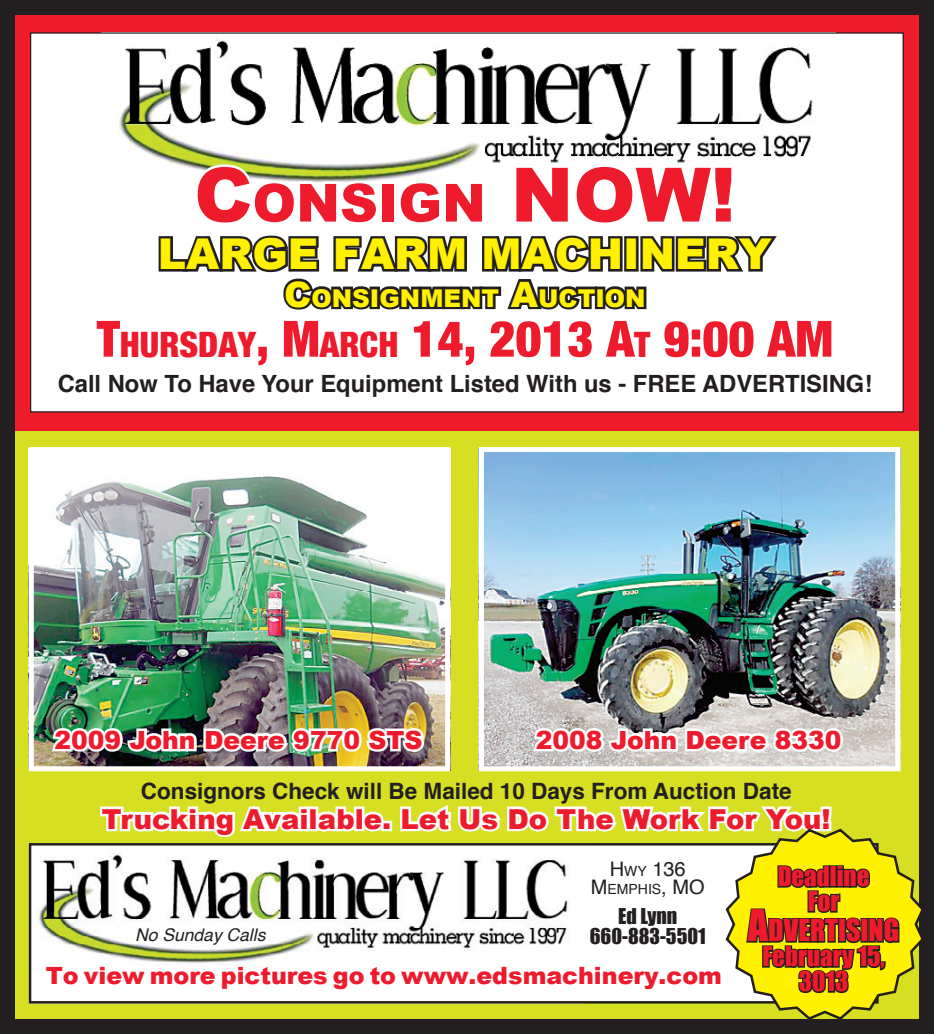
<style>
.page{position:relative;width:934px;height:1034px;background:#fff}
.page>*{position:absolute;margin:0;border:0;box-sizing:border-box;transform-origin:0 0}
.t1{font:900 52.5px "Arial";color:#ee1b2c}
.t2{font:900 condensed 50px "Helvetica Neue";color:#ee1b2c}
.t3{font:900 42.5px "Arial";color:#fff101}
.t4{font:28px "Impact";color:#ee1b2c}
.t5{font:900 27.5px "Arial";color:#ee1b2c}
.t6{font:900 25px "Arial";color:#ee1b2c}
.t7{font:25px/25px "Impact";color:#ee1b2c;text-align:center}
.t8{font:900 24.5px "Arial";color:#fff101}
.t9{font:700 23.75px "Helvetica";color:#231f20}
.t10{font:900 23.75px "Arial";color:#ee1b2c}
.t11{font:700 22.5px "Helvetica";color:#231f20}
.t12{font:20px/20px "Impact";color:#231f20;text-align:center}
.t13{font:20px "Helvetica";color:#231f20}
.t14{font:italic 17.5px "Helvetica";color:#231f20}
.t15{font:14px "Helvetica";color:#231f20}
.s1{font-size:75px}
.s2{font-size:35px}
.s3{font-size:40px}
.s4{font-size:14px}
.s5{font-size:20px}
</style>
<div class="page">
<div style="left:8px;top:8px;width:918px;height:1018px;background:#d6df21"></div>
<div style="left:0;top:0;width:934px;height:1033px;border:15px solid #231f20"></div>
<div style="left:15px;top:15px;width:904px;height:415px;background:#ee1b2c"></div>
<div style="left:31px;top:33px;width:872px;height:379px;background:#fff"></div>
<img style="left:118px;top:37px;width:697px;height:124px">
<svg style="left:158px;top:161px;width:619px;height:149px"></svg>
<img style="left:35px;top:453px;width:409px;height:312px">
<div style="left:29px;top:447px;width:421px;height:324px;border:5px solid #fff"></div>
<img style="left:49px;top:724px;width:379px;height:35px">
<img style="left:485px;top:453px;width:409px;height:312px">
<div style="left:479px;top:447px;width:421px;height:324px;border:5px solid #fff"></div>
<svg style="left:530px;top:723px;width:317px;height:36px"></svg>
<svg style="left:41px;top:796px;width:881px;height:222px"></svg>
<svg style="left:723px;top:826px;width:203px;height:195px"></svg>
<h1 class="t1" style="left:194px;top:165px;width:543px"><span class="s1">C</span>ONSIGN <span class="s1">NOW!</span></h1>
<h3 class="t3" style="left:158px;top:223px;width:615px">LARGE FARM MACHINERY</h3>
<p class="t8" style="left:284px;top:280px;width:363px"><span class="s2">C</span>ONSIGNMENT <span class="s2">A</span>UCTION</p>
<h2 class="t2" style="left:97px;top:297px;width:738px">T<span class="s2">HURSDAY</span>, M<span class="s2">ARCH</span> 14, 2013 A<span class="s2">T</span> 9:00 AM</h2>
<p class="t9" style="left:58px;top:364px;width:816px">Call Now To Have Your Equipment Listed With us - FREE ADVERTISING!</p>
<p class="t6" style="left:55px;top:721px;width:369px">2009 John Deere 9770 STS</p>
<p class="t6" style="left:536px;top:721px;width:307px">2008 John Deere 8330</p>
<p class="t11" style="left:141px;top:772px;width:652px">Consignors Check will Be Mailed 10 Days From Auction Date</p>
<p class="t5" style="left:102px;top:798px;width:730px">Trucking Available. Let Us Do The Work For You!</p>
<p class="t7" style="left:778px;top:863px;width:93px">Deadline<br>For</p>
<p class="t4" style="left:748px;top:908px;width:153px"><span class="s3">A</span>DVERTISING</p>
<p class="t7" style="left:762px;top:943px;width:124px">February 15,<br>3013</p>
<p class="t13" style="left:610px;top:853px;width:77px">H<span class="s4">WY</span> 136</p>
<p class="t15" style="left:591px;top:878px;width:115px"><span class="s5">M</span>EMPHIS<span class="s5">, MO</span></p>
<p class="t12" style="left:590px;top:905px;width:117px">Ed Lynn<br>660-883-5501</p>
<p class="t10" style="left:46px;top:958px;width:677px">To view more pictures go to www.edsmachinery.com</p>
<p class="t14" style="left:135px;top:921px;width:132px">No Sunday Calls</p>
</div>
